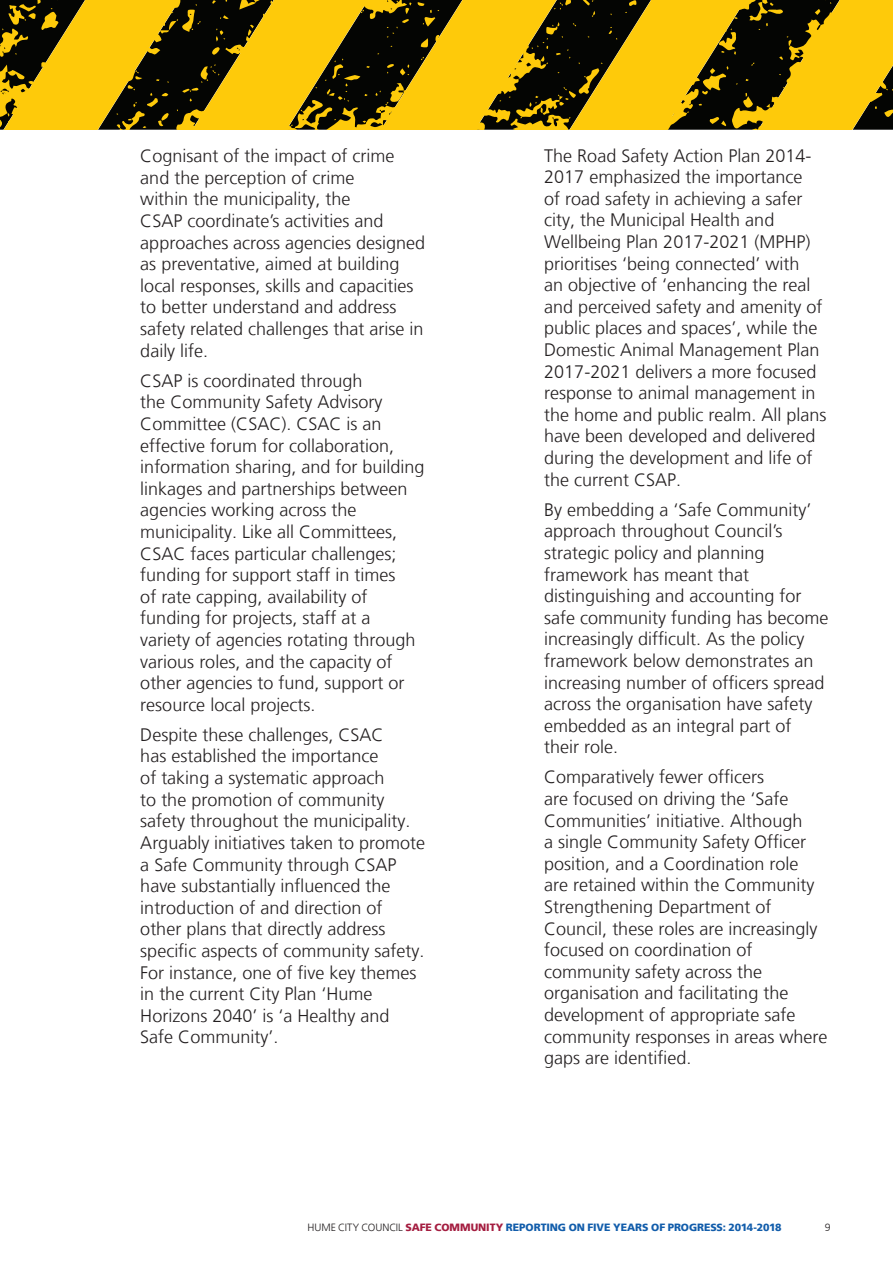
<style>
.page{position:relative;width:893px;height:1263px;background:#fff}
.page>*{position:absolute;margin:0;border:0;box-sizing:border-box;transform-origin:0 0}
.t1{font:300 18px/21.6px "Frutiger LT";color:#231f20}
.t2{font:900 10.5px "Frutiger LT";letter-spacing:-.01em;color:#125dab}
.t3{font:300 10.5px "Frutiger LT";color:#231f20}
.s1{font-weight:300;color:#231f20}
.s2{color:#a41d40}
</style>
<div class="page">
<svg style="left:0;top:0;width:893px;height:130px;background:#997a07"></svg>
<p class="t1" style="left:140px;top:145px;width:286px">Cognisant of the impact of crime and the perception of crime<br>within the municipality, the<br>CSAP coordinate’s activities and approaches across agencies designed as preventative, aimed at building local responses, skills and capacities to better understand and address safety related challenges that arise in daily life.</p>
<p class="t1" style="left:140px;top:370px;width:286px">CSAP is coordinated through<br>the Community Safety Advisory Committee (CSAC). CSAC is an effective forum for collaboration, information sharing, and for building linkages and partnerships between agencies working across the municipality. Like all Committees, CSAC faces particular challenges; funding for support staff in times<br>of rate capping, availability of funding for projects, staff at a variety of agencies rotating through various roles, and the capacity of other agencies to fund, support or resource local projects.</p>
<p class="t1" style="left:140px;top:724px;width:286px">Despite these challenges, CSAC<br>has established the importance<br>of taking a systematic approach<br>to the promotion of community safety throughout the municipality.<br>Arguably initiatives taken to promote a Safe Community through CSAP have substantially influenced the introduction of and direction of other plans that directly address specific aspects of community safety.<br>For instance, one of five key themes in the current City Plan ‘Hume<br>Horizons 2040’ is ‘a Healthy and<br>Safe Community’.</p>
<p class="t1" style="left:544px;top:145px;width:284px">The Road Safety Action Plan 2014- 2017 emphasized the importance<br>of road safety in achieving a safer city, the Municipal Health and Wellbeing Plan 2017-2021 (MPHP) prioritises ‘being connected’ with<br>an objective of ‘enhancing the real and perceived safety and amenity of public places and spaces’, while the Domestic Animal Management Plan 2017-2021 delivers a more focused response to animal management in the home and public realm. All plans have been developed and delivered during the development and life of the current CSAP.</p>
<p class="t1" style="left:544px;top:499px;width:286px">By embedding a ‘Safe Community’ approach throughout Council’s strategic policy and planning framework has meant that distinguishing and accounting for safe community funding has become increasingly difficult. As the policy framework below demonstrates an increasing number of officers spread across the organisation have safety embedded as an integral part of their role.</p>
<p class="t1" style="left:544px;top:767px;width:285px">Comparatively fewer officers<br>are focused on driving the ‘Safe<br>Communities’ initiative. Although<br>a single Community Safety Officer position, and a Coordination role<br>are retained within the Community<br>Strengthening Department of<br>Council, these roles are increasingly focused on coordination of community safety across the organisation and facilitating the development of appropriate safe community responses in areas where gaps are identified.</p>
<p class="t2" style="left:308px;top:1221px;width:475px"><span class="s1">HUME CITY COUNCIL</span> <span class="s2">SAFE COMMUNITY</span> REPORTING ON FIVE YEARS OF PROGRESS: 2014-2018</p>
<p class="t3" style="left:825px;top:1222px;width:7px">9</p>
</div>
